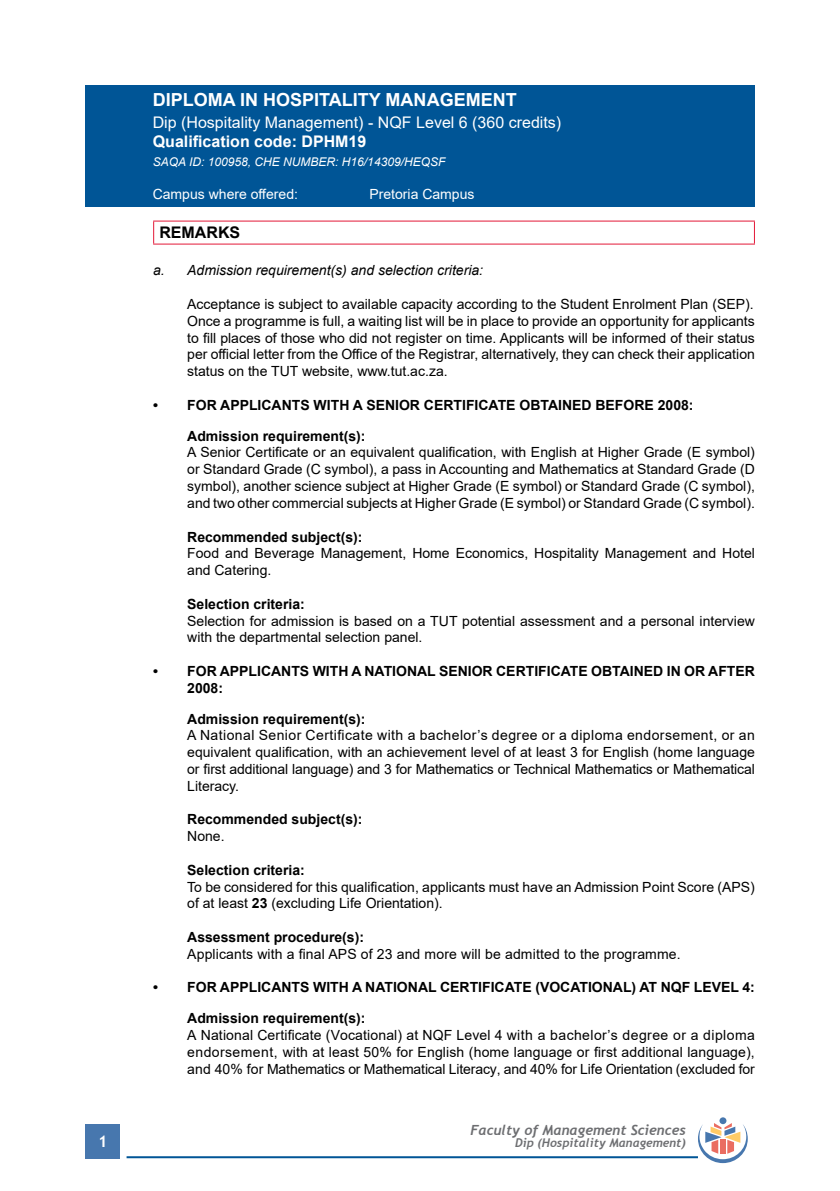
<style>
.page{position:relative;width:840px;height:1191px;background:#fff}
.page>*{position:absolute;margin:0;border:0;box-sizing:border-box;transform-origin:0 0}
.t1{font:700 18px "Arial";color:#fff}
.t2{font:16px "Arial";color:#fff}
.t3{font:700 16px "Arial";color:#fff}
.t4{font:700 16px "Arial";color:#000}
.t5{font:700 16px "Trebuchet MS";color:#fff}
.t6{font:14px/16.8px "Arial";color:#000;text-align:justify}
.t7{font:700 14px/30.8px "Arial";color:#000}
.t8{font:italic 14px "Arial";color:#000}
.t9{font:14px "Arial";color:#fff}
.t10{font:italic 700 14px "Trebuchet";color:#6d6e71}
.t11{font:italic 12px "Arial";color:#fff}
.t12{font:italic 700 12px "Trebuchet";color:#6d6e71}
.s1{font-weight:700}
</style>
<div class="page">
<div style="left:86px;top:1124px;width:34px;height:34px;background:#4777ae"></div>
<hr style="left:126px;top:1156px;width:571px;height:2px;background:#005596">
<div style="left:719px;top:1117px;width:7px;height:7px;background:#4777ae;border-radius:50%"></div>
<svg style="left:697px;top:1123px;width:50px;height:40px"></svg>
<div style="left:85px;top:85px;width:669px;height:122px;background:#005596"></div>
<hr style="left:153px;top:221px;width:601px;height:1px;background:#e31837">
<svg style="left:153px;top:222px;width:1px;height:21px"></svg>
<svg style="left:753px;top:222px;width:1px;height:21px"></svg>
<hr style="left:153px;top:243px;width:601px;height:1px;background:#e31837">
<p class="t5" style="left:98px;top:1131px;width:11px">1</p>
<p class="t1" style="left:153px;top:87px;width:365px">DIPLOMA IN HOSPITALITY MANAGEMENT</p>
<p class="t2" style="left:153px;top:111px;width:410px">Dip (Hospitality Management) - NQF Level 6 (360 credits)</p>
<p class="t3" style="left:153px;top:130px;width:215px">Qualification code: DPHM19</p>
<p class="t11" style="left:153px;top:154px;width:294px">SAQA ID: 100958, CHE NUMBER: H16/14309/HEQSF</p>
<p class="t9" style="left:153px;top:184px;width:147px">Campus where offered:</p>
<p class="t9" style="left:369px;top:184px;width:107px">Pretoria Campus</p>
<p class="t4" style="left:159px;top:221px;width:82px">REMARKS</p>
<p class="t8" style="left:153px;top:261px;width:331px">a. Admission requirement(s) and selection criteria:</p>
<p class="t6" style="left:187px;top:296px;width:569px">Acceptance is subject to available capacity according to the Student Enrolment Plan (SEP).<br>Once a programme is full, a waiting list will be in place to provide an opportunity for applicants to fill places of those who did not register on time. Applicants will be informed of their status per official letter from the Office of the Registrar, alternatively, they can check their application status on the TUT website, www.tut.ac.za.</p>
<p class="t7" style="left:187px;top:390px;width:507px;text-indent:-34px">• FOR APPLICANTS WITH A SENIOR CERTIFICATE OBTAINED BEFORE 2008:<br>Admission requirement(s):</p>
<p class="t6" style="left:187px;top:444px;width:569px">A Senior Certificate or an equivalent qualification, with English at Higher Grade (E symbol) or Standard Grade (C symbol), a pass in Accounting and Mathematics at Standard Grade (D symbol), another science subject at Higher Grade (E symbol) or Standard Grade (C symbol), and two other commercial subjects at Higher Grade (E symbol) or Standard Grade (C symbol).</p>
<p class="t7" style="left:187px;top:521px;width:177px">Recommended subject(s):</p>
<p class="t6" style="left:187px;top:545px;width:569px">Food and Beverage Management, Home Economics, Hospitality Management and Hotel and Catering.</p>
<p class="t7" style="left:187px;top:588px;width:119px">Selection criteria:</p>
<p class="t6" style="left:187px;top:612px;width:569px">Selection for admission is based on a TUT potential assessment and a personal interview with the departmental selection panel.</p>
<p class="t7" style="left:187px;top:663px;width:569px;line-height:16.8px;text-indent:-34px">• FOR APPLICANTS WITH A NATIONAL SENIOR CERTIFICATE OBTAINED IN OR AFTER<br>2008:</p>
<p class="t7" style="left:187px;top:703px;width:180px">Admission requirement(s):</p>
<p class="t6" style="left:187px;top:727px;width:569px">A National Senior Certificate with a bachelor’s degree or a diploma endorsement, or an equivalent qualification, with an achievement level of at least 3 for English (home language or first additional language) and 3 for Mathematics or Technical Mathematics or Mathematical Literacy.</p>
<p class="t7" style="left:187px;top:804px;width:177px">Recommended subject(s):</p>
<p class="t6" style="left:187px;top:828px;width:39px">None.</p>
<p class="t7" style="left:187px;top:854px;width:119px">Selection criteria:</p>
<p class="t6" style="left:187px;top:878px;width:569px">To be considered for this qualification, applicants must have an Admission Point Score (APS) of at least <span class="s1">23</span> (excluding Life Orientation).</p>
<p class="t7" style="left:187px;top:922px;width:178px">Assessment procedure(s):</p>
<p class="t6" style="left:187px;top:945px;width:494px">Applicants with a final APS of 23 and more will be admitted to the programme.</p>
<p class="t7" style="left:187px;top:972px;width:569px;text-indent:-34px">• FOR APPLICANTS WITH A NATIONAL CERTIFICATE (VOCATIONAL) AT NQF LEVEL 4:<br>Admission requirement(s):</p>
<p class="t6" style="left:187px;top:1026px;width:568px">A National Certificate (Vocational) at NQF Level 4 with a bachelor’s degree or a diploma endorsement, with at least 50% for English (home language or first additional language), and 40% for Mathematics or Mathematical Literacy, and 40% for Life Orientation (excluded for</p>
<p class="t10" style="left:470px;top:1120px;width:217px">Faculty of Management Sciences</p>
<p class="t12" style="left:515px;top:1134px;width:172px">Dip (Hospitality Management)</p>
</div>
